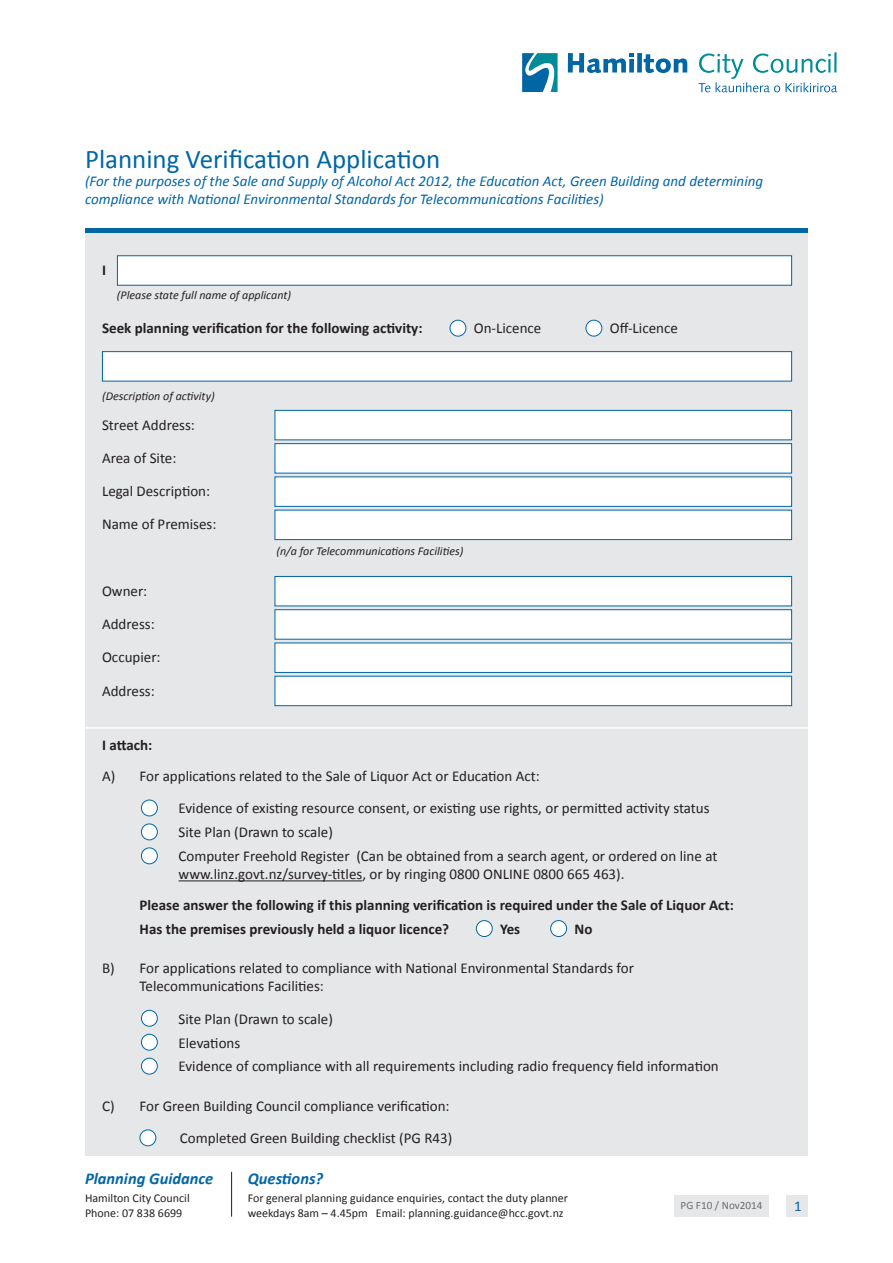
<style>
.page{position:relative;width:893px;height:1263px;background:#fff}
.page>*{position:absolute;margin:0;border:0;box-sizing:border-box;transform-origin:0 0}
.t1{font:27px "Calibri";color:#0066a5}
.t2{font:italic 700 16.5px "Calibri";color:#0066a5}
.t3{font:15px/18px "Calibri";color:#231f20}
.t4{font:700 15px "Calibri";color:#231f20}
.t5{font:italic 15px/18px "Calibri";color:#0066a5}
.t6{font:15px "Calibri";color:#0066a5}
.t7{font:12px/14.4px "Calibri";color:#231f20}
.t8{font:italic 12px "Calibri";color:#231f20}
.t9{font:11.1px "Calibri";color:#6c6d70}
</style>
<div class="page">
<div style="left:787px;top:1195px;width:21px;height:21px;background:#e6e7e9"></div>
<div style="left:674px;top:1195px;width:95px;height:21px;background:#e6e7e9"></div>
<hr style="left:231px;top:1172px;width:1px;height:45px;background:#231f20">
<svg style="left:522px;top:53px;width:36px;height:39px"></svg>
<hr style="left:834px;top:52px;width:3px;height:21px;background:#008b98">
<svg style="left:568px;top:53px;width:66px;height:20px"></svg>
<div style="left:629px;top:59px;width:5px;height:14px;background:#0066a4"></div>
<div style="left:637px;top:53px;width:5px;height:20px;background:#0066a4"></div>
<svg style="left:644px;top:54px;width:43px;height:19px"></svg>
<svg style="left:698px;top:53px;width:139px;height:39px"></svg>
<div style="left:85px;top:228px;width:723px;height:927px;background:#e6e7e9"></div>
<div style="left:117px;top:255px;width:675px;height:31px;background:#fff;border:1px solid #0066a5"></div>
<div style="left:450px;top:320px;width:16px;height:16px;background:#fff;border-radius:50%"></div>
<div style="left:450px;top:320px;width:16px;height:16px;border:1px solid #0066a5;border-radius:50%"></div>
<div style="left:586px;top:320px;width:16px;height:16px;background:#fff;border-radius:50%"></div>
<div style="left:586px;top:320px;width:16px;height:16px;border:1px solid #0066a5;border-radius:50%"></div>
<div style="left:102px;top:351px;width:690px;height:30px;background:#fff;border:1px solid #0066a5"></div>
<div style="left:275px;top:576px;width:517px;height:30px;background:#fff;border:1px solid #0066a5"></div>
<div style="left:275px;top:609px;width:517px;height:30px;background:#fff;border:1px solid #0066a5"></div>
<div style="left:275px;top:642px;width:517px;height:31px;background:#fff;border:1px solid #0066a5"></div>
<div style="left:275px;top:676px;width:517px;height:30px;background:#fff;border:1px solid #0066a5"></div>
<div style="left:275px;top:410px;width:517px;height:30px;background:#fff;border:1px solid #0066a5"></div>
<div style="left:275px;top:443px;width:517px;height:30px;background:#fff;border:1px solid #0066a5"></div>
<div style="left:275px;top:476px;width:517px;height:31px;background:#fff;border:1px solid #0066a5"></div>
<div style="left:275px;top:510px;width:517px;height:30px;background:#fff;border:1px solid #0066a5"></div>
<hr style="left:179px;top:880px;width:183px;height:1px;background:#231f20">
<div style="left:141px;top:800px;width:16px;height:16px;background:#fff;border-radius:50%"></div>
<div style="left:141px;top:800px;width:17px;height:16px;border:1px solid #0066a5;border-radius:50%"></div>
<div style="left:141px;top:824px;width:16px;height:16px;background:#fff;border-radius:50%"></div>
<div style="left:141px;top:823px;width:17px;height:17px;border:1px solid #0066a5;border-radius:50%"></div>
<div style="left:141px;top:848px;width:16px;height:16px;background:#fff;border-radius:50%"></div>
<div style="left:141px;top:847px;width:17px;height:17px;border:1px solid #0066a5;border-radius:50%"></div>
<div style="left:476px;top:920px;width:16px;height:16px;background:#fff;border-radius:50%"></div>
<div style="left:476px;top:920px;width:17px;height:17px;border:1px solid #0066a5;border-radius:50%"></div>
<div style="left:551px;top:920px;width:16px;height:16px;background:#fff;border-radius:50%"></div>
<div style="left:550px;top:920px;width:17px;height:17px;border:1px solid #0066a5;border-radius:50%"></div>
<div style="left:141px;top:1010px;width:16px;height:16px;background:#fff;border-radius:50%"></div>
<div style="left:141px;top:1010px;width:17px;height:16px;border:1px solid #0066a5;border-radius:50%"></div>
<div style="left:141px;top:1034px;width:16px;height:16px;background:#fff;border-radius:50%"></div>
<div style="left:141px;top:1034px;width:17px;height:16px;border:1px solid #0066a5;border-radius:50%"></div>
<div style="left:141px;top:1058px;width:16px;height:16px;background:#fff;border-radius:50%"></div>
<div style="left:141px;top:1058px;width:17px;height:16px;border:1px solid #0066a5;border-radius:50%"></div>
<div style="left:140px;top:1130px;width:16px;height:16px;background:#fff;border-radius:50%"></div>
<div style="left:140px;top:1129px;width:16px;height:17px;border:1px solid #0066a5;border-radius:50%"></div>
<div style="left:85px;top:228px;width:723px;height:5px;background:#0066a5"></div>
<hr style="left:78px;top:727px;width:754px;height:2px;background:#fff">
<p class="t1" style="left:85px;top:142px;width:357px">Planning Verification Application</p>
<p class="t5" style="left:85px;top:171px;width:680px">(For the purposes of the Sale and Supply of Alcohol Act 2012, the Education Act, Green Building and determining compliance with National Environmental Standards for Telecommunications Facilities)</p>
<p class="t4" style="left:102px;top:261px;width:6px">I</p>
<p class="t8" style="left:117px;top:287px;width:176px">(Please state full name of applicant)</p>
<p class="t4" style="left:102px;top:319px;width:322px">Seek planning verification for the following activity:</p>
<p class="t3" style="left:474px;top:320px;width:69px">On-Licence</p>
<p class="t3" style="left:610px;top:320px;width:70px">Off-Licence</p>
<p class="t8" style="left:102px;top:387px;width:114px">(Description of activity)</p>
<p class="t3" style="left:102px;top:416px;width:94px">Street Address:</p>
<p class="t3" style="left:102px;top:449px;width:76px">Area of Site:</p>
<p class="t3" style="left:102px;top:482px;width:110px">Legal Description:</p>
<p class="t3" style="left:102px;top:515px;width:116px">Name of Premises:</p>
<p class="t3" style="left:102px;top:582px;width:47px">Owner:</p>
<p class="t3" style="left:102px;top:615px;width:54px">Address:</p>
<p class="t3" style="left:102px;top:648px;width:60px">Occupier:</p>
<p class="t3" style="left:102px;top:682px;width:54px">Address:</p>
<p class="t8" style="left:276px;top:543px;width:188px">(n/a for Telecommunications Facilities)</p>
<p class="t4" style="left:102px;top:735px;width:52px">I attach:</p>
<p class="t3" style="left:102px;top:767px;width:439px">A) For applications related to the Sale of Liquor Act or Education Act:</p>
<p class="t3" style="left:179px;top:799px;width:533px">Evidence of existing resource consent, or existing use rights, or permitted activity status</p>
<p class="t3" style="left:179px;top:823px;width:156px">Site Plan (Drawn to scale)</p>
<p class="t3" style="left:179px;top:847px;width:540px">Computer Freehold Register (Can be obtained from a search agent, or ordered on line at www.linz.govt.nz/survey-titles, or by ringing 0800 ONLINE 0800 665 463).</p>
<p class="t4" style="left:140px;top:895px;width:596px">Please answer the following if this planning verification is required under the Sale of Liquor Act:</p>
<p class="t4" style="left:140px;top:919px;width:311px">Has the premises previously held a liquor licence?</p>
<p class="t4" style="left:500px;top:919px;width:22px">Yes</p>
<p class="t4" style="left:574px;top:919px;width:19px">No</p>
<p class="t3" style="left:140px;top:959px;width:496px;text-indent:-38px">B) For applications related to compliance with National Environmental Standards for<br>Telecommunications Facilities:</p>
<p class="t3" style="left:179px;top:1010px;width:156px">Site Plan (Drawn to scale)</p>
<p class="t3" style="left:179px;top:1033px;width:63px">Elevations</p>
<p class="t3" style="left:179px;top:1057px;width:542px">Evidence of compliance with all requirements including radio frequency field information</p>
<p class="t3" style="left:102px;top:1097px;width:349px">C) For Green Building Council compliance verification:</p>
<p class="t3" style="left:180px;top:1129px;width:274px">Completed Green Building checklist (PG R43)</p>
<p class="t2" style="left:85px;top:1168px;width:130px">Planning Guidance</p>
<p class="t7" style="left:85px;top:1191px;width:106px">Hamilton City Council<br>Phone: 07 838 6699</p>
<p class="t2" style="left:248px;top:1168px;width:77px">Questions?</p>
<p class="t7" style="left:248px;top:1191px;width:322px">For general planning guidance enquiries, contact the duty planner weekdays 8am – 4.45pm Email: planning.guidance@hcc.govt.nz</p>
<p class="t9" style="left:681px;top:1199px;width:83px">PG F10 / Nov2014</p>
<p class="t6" style="left:794px;top:1196px;width:9px">1</p>
</div>
